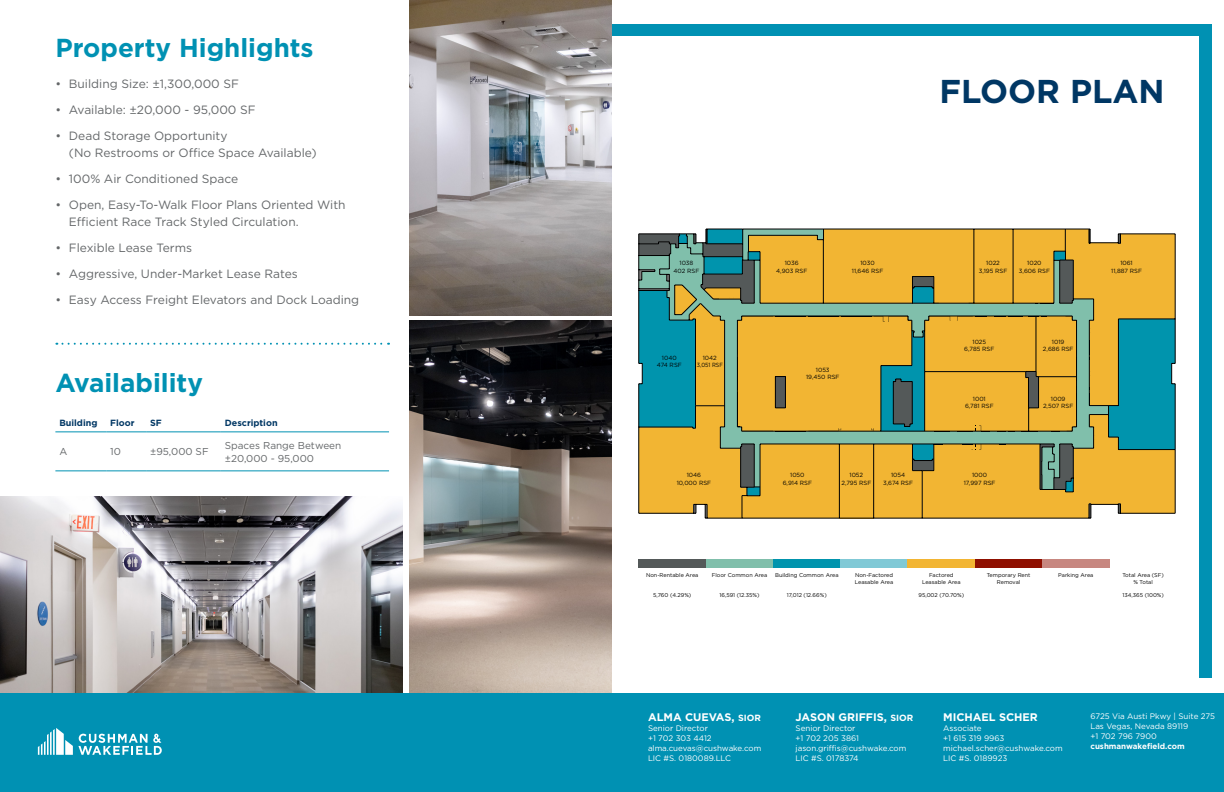
<style>
.page{position:relative;width:1224px;height:792px;background:#fff}
.page>*{position:absolute;margin:0;border:0;box-sizing:border-box;transform-origin:0 0}
.t1{font:700 33px "Gotham";color:#003764}
.t2{font:700 26px "Gotham";color:#0091b3}
.t3{font:12px/17px "Gotham";color:#646769}
.t4{font:700 11px "Gotham";color:#fff}
.t5{font:10px/13px "Gotham";color:#646769}
.t6{font:700 9px "Gotham";color:#003764}
.t7{font:8px/10px "Gotham";color:#fff}
.t8{font:700 8px/10px "Gotham";color:#fff}
.Bullets{font:6px "Gotham";color:#000}
.Bullets-2{font:6px "Gotham";color:#000;scale:.9 1}
.Bullets-3{font:5.5px/6.6px "Gotham";color:#000;text-align:center}
.s1{font-size:9px}
.s2{font-weight:400}
</style>
<div class="page">
<svg style="left:56px;top:343px;width:333px;height:2px"></svg>
<img style="left:409px;top:0;width:203px;height:316px">
<img style="left:409px;top:321px;width:203px;height:373px">
<img style="left:0;top:496px;width:402px;height:198px">
<div style="left:0;top:694px;width:621px;height:98px;background:#0091b3"></div>
<div style="left:612px;top:24px;width:600px;height:654px;background:#0091b3"></div>
<div style="left:612px;top:37px;width:587px;height:755px;background:#fff"></div>
<div style="left:603px;top:694px;width:621px;height:98px;background:#0091b3"></div>
<svg style="left:38px;top:728px;width:124px;height:27px"></svg>
<svg style="left:639px;top:229px;width:536px;height:289px;background:#b8a750"></svg>
<div style="left:639px;top:560px;width:67px;height:8px;background:#545959"></div>
<div style="left:706px;top:560px;width:67px;height:8px;background:#80bfab"></div>
<div style="left:773px;top:560px;width:67px;height:8px;background:#0094ad"></div>
<div style="left:840px;top:560px;width:68px;height:8px;background:#80c9d6"></div>
<div style="left:908px;top:560px;width:67px;height:8px;background:#f2b533"></div>
<div style="left:975px;top:560px;width:67px;height:8px;background:#8f0f00"></div>
<div style="left:1042px;top:560px;width:68px;height:8px;background:#c78780"></div>
<hr style="left:55px;top:432px;width:51px;height:1px;background:#0091b3">
<hr style="left:106px;top:432px;width:40px;height:1px;background:#0091b3">
<hr style="left:146px;top:432px;width:75px;height:1px;background:#0091b3">
<hr style="left:221px;top:432px;width:168px;height:1px;background:#0091b3">
<hr style="left:55px;top:471px;width:51px;height:1px;background:#0091b3">
<hr style="left:106px;top:471px;width:40px;height:1px;background:#0091b3">
<hr style="left:146px;top:471px;width:75px;height:1px;background:#0091b3">
<hr style="left:221px;top:471px;width:168px;height:1px;background:#0091b3">
<p class="t2" style="left:55px;top:31px;width:260px">Property Highlights</p>
<p class="t3" style="left:55px;top:75px;width:185px">• Building Size: ±1,300,000 SF</p>
<p class="t3" style="left:55px;top:101px;width:202px">• Available: ±20,000 - 95,000 SF</p>
<p class="t3" style="left:69px;top:127px;width:249px;text-indent:-14px">• Dead Storage Opportunity<br>(No Restrooms or Office Space Available)</p>
<p class="t3" style="left:55px;top:170px;width:184px">• 100% Air Conditioned Space</p>
<p class="t3" style="left:69px;top:196px;width:278px;text-indent:-14px">• Open, Easy-To-Walk Floor Plans Oriented With<br>Efficient Race Track Styled Circulation.</p>
<p class="t3" style="left:55px;top:239px;width:138px">• Flexible Lease Terms</p>
<p class="t3" style="left:55px;top:265px;width:244px">• Aggressive, Under-Market Lease Rates</p>
<p class="t3" style="left:55px;top:291px;width:305px">• Easy Access Freight Elevators and Dock Loading</p>
<p class="t2" style="left:55px;top:366px;width:149px">Availability</p>
<p class="t6" style="left:59px;top:417px;width:40px">Building</p>
<p class="t6" style="left:110px;top:417px;width:26px">Floor</p>
<p class="t6" style="left:150px;top:417px;width:13px">SF</p>
<p class="t6" style="left:225px;top:417px;width:54px">Description</p>
<p class="t5" style="left:59px;top:445px;width:9px">A</p>
<p class="t5" style="left:110px;top:445px;width:12px">10</p>
<p class="t5" style="left:150px;top:445px;width:60px">±95,000 SF</p>
<p class="t5" style="left:225px;top:439px;width:118px">Spaces Range Between ±20,000 - 95,000</p>
<p class="t1" style="left:939px;top:70px;width:227px">FLOOR PLAN</p>
<p class="Bullets" style="left:680px;top:259px;width:15px">1038</p>
<p class="Bullets" style="left:674px;top:267px;width:27px">402 RSF</p>
<p class="Bullets" style="left:662px;top:354px;width:16px">1040</p>
<p class="Bullets" style="left:657px;top:361px;width:26px">474 RSF</p>
<p class="Bullets" style="left:703px;top:354px;width:16px">1042</p>
<p class="Bullets-2" style="left:697px;top:361px;width:31px">3,051 RSF</p>
<p class="Bullets" style="left:687px;top:471px;width:16px">1046</p>
<p class="Bullets" style="left:677px;top:479px;width:36px">10,000 RSF</p>
<p class="Bullets" style="left:785px;top:259px;width:15px">1036</p>
<p class="Bullets" style="left:776px;top:267px;width:33px">4,903 RSF</p>
<p class="Bullets" style="left:860px;top:259px;width:16px">1030</p>
<p class="Bullets" style="left:852px;top:267px;width:33px">11,646 RSF</p>
<p class="Bullets" style="left:986px;top:259px;width:15px">1022</p>
<p class="Bullets" style="left:979px;top:267px;width:30px">3,195 RSF</p>
<p class="Bullets" style="left:1027px;top:259px;width:16px">1020</p>
<p class="Bullets" style="left:1019px;top:267px;width:33px">3,606 RSF</p>
<p class="Bullets" style="left:1120px;top:259px;width:14px">1061</p>
<p class="Bullets" style="left:1111px;top:267px;width:32px">11,887 RSF</p>
<p class="Bullets" style="left:973px;top:338px;width:15px">1025</p>
<p class="Bullets" style="left:964px;top:345px;width:32px">6,785 RSF</p>
<p class="Bullets" style="left:1052px;top:338px;width:14px">1019</p>
<p class="Bullets" style="left:1043px;top:345px;width:32px">2,686 RSF</p>
<p class="Bullets" style="left:816px;top:366px;width:15px">1053</p>
<p class="Bullets" style="left:806px;top:373px;width:35px">19,450 RSF</p>
<p class="Bullets" style="left:973px;top:395px;width:14px">1001</p>
<p class="Bullets" style="left:965px;top:402px;width:30px">6,781 RSF</p>
<p class="Bullets" style="left:1051px;top:395px;width:16px">1009</p>
<p class="Bullets" style="left:1043px;top:402px;width:32px">2,507 RSF</p>
<p class="Bullets" style="left:790px;top:471px;width:16px">1050</p>
<p class="Bullets" style="left:783px;top:479px;width:31px">6,914 RSF</p>
<p class="Bullets" style="left:850px;top:471px;width:15px">1052</p>
<p class="Bullets" style="left:841px;top:479px;width:31px">2,795 RSF</p>
<p class="Bullets" style="left:891px;top:471px;width:16px">1054</p>
<p class="Bullets" style="left:883px;top:479px;width:31px">3,674 RSF</p>
<p class="Bullets" style="left:972px;top:471px;width:17px">1000</p>
<p class="Bullets" style="left:964px;top:479px;width:33px">17,997 RSF</p>
<p class="Bullets-3" style="left:646px;top:572px;width:54px">Non-Rentable Area</p>
<p class="Bullets-3" style="left:653px;top:592px;width:40px">5,760 (4.29%)</p>
<p class="Bullets-3" style="left:712px;top:572px;width:57px">Floor Common Area</p>
<p class="Bullets-3" style="left:720px;top:592px;width:42px">16,591 (12.35%)</p>
<p class="Bullets-3" style="left:775px;top:572px;width:65px">Building Common Area</p>
<p class="Bullets-3" style="left:787px;top:592px;width:41px">17,012 (12.66%)</p>
<p class="Bullets-3" style="left:855px;top:572px;width:40px;text-align:left">Non-Factored<br>Leasable Area</p>
<p class="Bullets-3" style="left:922px;top:572px;width:40px">Factored<br>Leasable Area</p>
<p class="Bullets-3" style="left:919px;top:592px;width:47px">95,002 (70.70%)</p>
<p class="Bullets-3" style="left:987px;top:572px;width:45px">Temporary Rent<br>Removal</p>
<p class="Bullets-3" style="left:1058px;top:572px;width:37px">Parking Area</p>
<p class="Bullets-3" style="left:1122px;top:572px;width:43px">Total Area (SF)</p>
<p class="Bullets-3" style="left:1133px;top:578px;width:21px">% Total</p>
<p class="Bullets-3" style="left:1122px;top:592px;width:43px">134,365 (100%)</p>
<p class="t4" style="left:648px;top:710px;width:114px">ALMA CUEVAS, <span class="s1">SIOR</span></p>
<p class="t7" style="left:648px;top:723px;width:115px">Senior Director<br>+1 702 303 4412 alma.cuevas@cushwake.com<br>LIC #S. 0180089.LLC</p>
<p class="t4" style="left:796px;top:710px;width:119px">JASON GRIFFIS, <span class="s1">SIOR</span></p>
<p class="t7" style="left:796px;top:723px;width:61px">Senior Director</p>
<p class="t7" style="left:796px;top:733px;width:112px">+1 702 205 3861 jason.griffis@cushwake.com<br>LIC #S. 0178374</p>
<p class="t4" style="left:943px;top:710px;width:96px">MICHAEL SCHER</p>
<p class="t7" style="left:943px;top:723px;width:121px">Associate<br>+1 615 319 9963 michael.scher@cushwake.com<br>LIC #S. 0189923</p>
<p class="t7" style="left:1090px;top:711px;width:126px">6725 Via Austi Pkwy | Suite 275</p>
<p class="t7" style="left:1090px;top:721px;width:99px">Las Vegas, Nevada 89119</p>
<p class="t8" style="left:1090px;top:731px;width:96px"><span class="s2">+1 702 796 7900 </span>cushmanwakefield.com</p>
</div>
